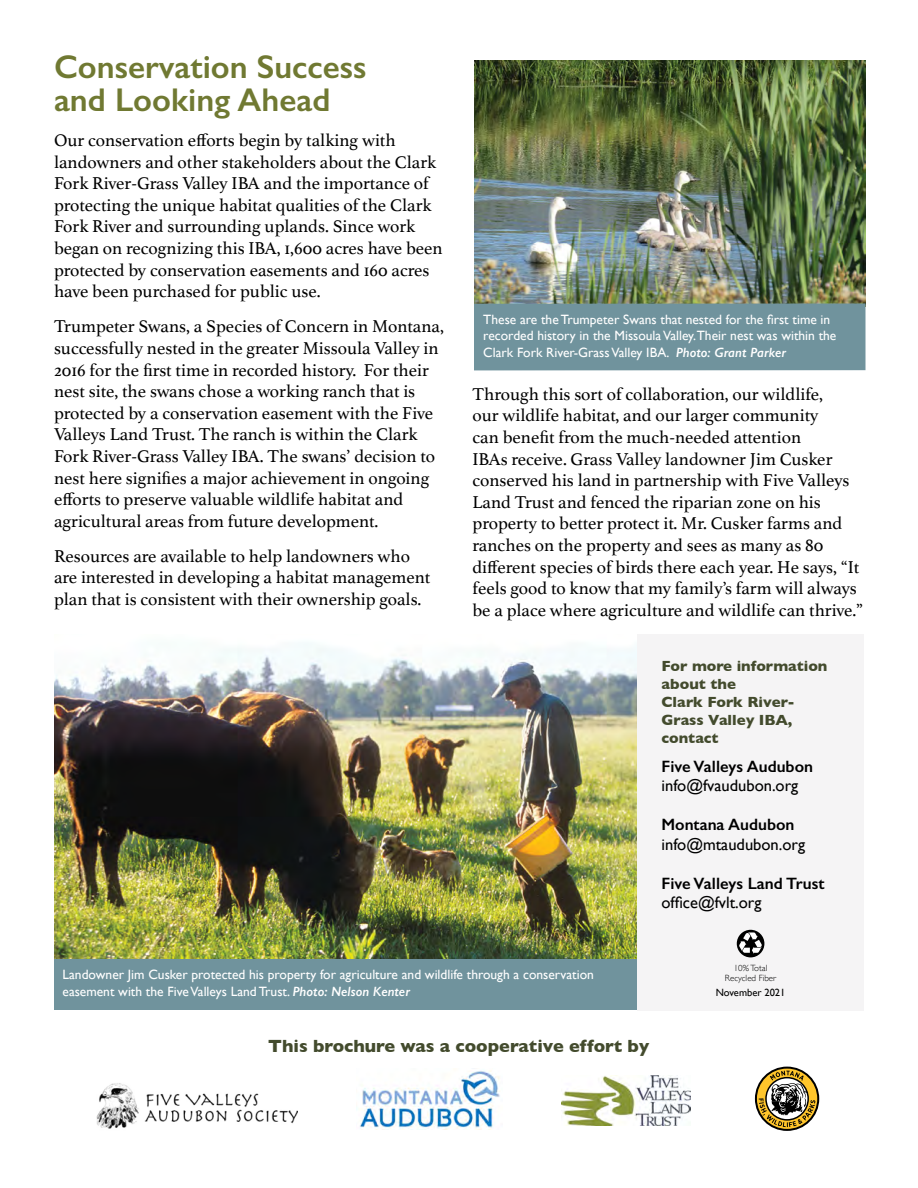
<style>
.page{position:relative;width:918px;height:1188px;background:#fff}
.page>*{position:absolute;margin:0;border:0;box-sizing:border-box;transform-origin:0 0}
.t1{font:600 33px/33px "Gill Sans";color:#707932}
.t2{font:18px/21.6px "Athelas";color:#000}
.t3{font:700 18px "Gill Sans";color:#434b2d}
.t4{font:600 16.5px "Gill Sans";color:#000}
.t5{font:16.5px "Gill Sans";color:#000}
.t6{font:700 15px/18px "Gill Sans";color:#434b2d}
.t7{font:13.5px/16.5px "Gill Sans";color:#fff}
.t8{font:10.5px "Gill Sans";color:#000}
.t9{font:300 9px/10.5px "Gill Sans";color:#000;text-align:center}
.s1{font-weight:600;font-style:italic}
</style>
<div class="page">
<img style="left:54px;top:643px;width:583px;height:317px">
<img style="left:96px;top:1083px;width:201px;height:46px">
<img style="left:360px;top:1070px;width:140px;height:59px">
<img style="left:562px;top:1075px;width:128px;height:50px">
<svg style="left:755px;top:1067px;width:64px;height:64px"></svg>
<img style="left:474px;top:60px;width:392px;height:243px">
<div style="left:474px;top:303px;width:392px;height:67px;background:#70939d"></div>
<div style="left:54px;top:960px;width:608px;height:50px;background:#70939d"></div>
<div style="left:637px;top:634px;width:227px;height:377px;background:#f5f4f5"></div>
<div style="left:737px;top:930px;width:27px;height:27px;background:#000;border-radius:50%"></div>
<svg style="left:739px;top:932px;width:23px;height:22px"></svg>
<h1 class="t1" style="left:54px;top:50px;width:314px">Conservation Success and Looking Ahead</h1>
<p class="t2" style="left:54px;top:129px;width:390px">Our conservation efforts begin by talking with landowners and other stakeholders about the Clark Fork River-Grass Valley IBA and the importance of protecting the unique habitat qualities of the Clark Fork River and surrounding uplands. Since work began on recognizing this IBA, 1,600 acres have been protected by conservation easements and 160 acres have been purchased for public use.</p>
<p class="t2" style="left:54px;top:315px;width:392px">Trumpeter Swans, a Species of Concern in Montana, successfully nested in the greater Missoula Valley in 2016 for the first time in recorded history. For their nest site, the swans chose a working ranch that is protected by a conservation easement with the Five Valleys Land Trust. The ranch is within the Clark Fork River-Grass Valley IBA. The swans’ decision to nest here signifies a major achievement in ongoing efforts to preserve valuable wildlife habitat and agricultural areas from future development.</p>
<p class="t2" style="left:54px;top:545px;width:378px">Resources are available to help landowners who are interested in developing a habitat management plan that is consistent with their ownership goals.</p>
<p class="t7" style="left:483px;top:311px;width:355px">These are the Trumpeter Swans that nested for the first time in recorded history in the Missoula Valley.Their nest was within the<br>Clark Fork River-Grass Valley IBA. <span class="s1">Photo: Grant Parker</span></p>
<p class="t2" style="left:472px;top:383px;width:392px">Through this sort of collaboration, our wildlife,<br>our wildlife habitat, and our larger community<br>can benefit from the much-needed attention<br>IBAs receive. Grass Valley landowner Jim Cusker conserved his land in partnership with Five Valleys Land Trust and fenced the riparian zone on his property to better protect it. Mr. Cusker farms and ranches on the property and sees as many as 80 different species of birds there each year. He says, “It feels good to know that my family’s farm will always be a place where agriculture and wildlife can thrive.”</p>
<p class="t6" style="left:662px;top:656px;width:168px">For more information about the<br>Clark Fork River-<br>Grass Valley IBA, contact</p>
<p class="t4" style="left:662px;top:756px;width:153px">Five Valleys Audubon</p>
<p class="t5" style="left:662px;top:776px;width:138px">info@fvaudubon.org</p>
<p class="t4" style="left:662px;top:815px;width:135px">Montana Audubon</p>
<p class="t5" style="left:662px;top:835px;width:145px">info@mtaudubon.org</p>
<p class="t4" style="left:662px;top:873px;width:164px">Five Valleys Land Trust</p>
<p class="t5" style="left:662px;top:893px;width:102px">office@fvlt.org</p>
<p class="t7" style="left:63px;top:967px;width:533px">Landowner Jim Cusker protected his property for agriculture and wildlife through a conservation easement with the Five Valleys Land Trust. <span class="s1">Photo: Nelson Kenter</span></p>
<p class="t3" style="left:268px;top:1032px;width:383px">This brochure was a cooperative effort by</p>
<p class="t9" style="left:725px;top:962px;width:53px">10% Total<br>Recycled Fiber</p>
<p class="t8" style="left:716px;top:987px;width:71px">November 2021</p>
</div>
